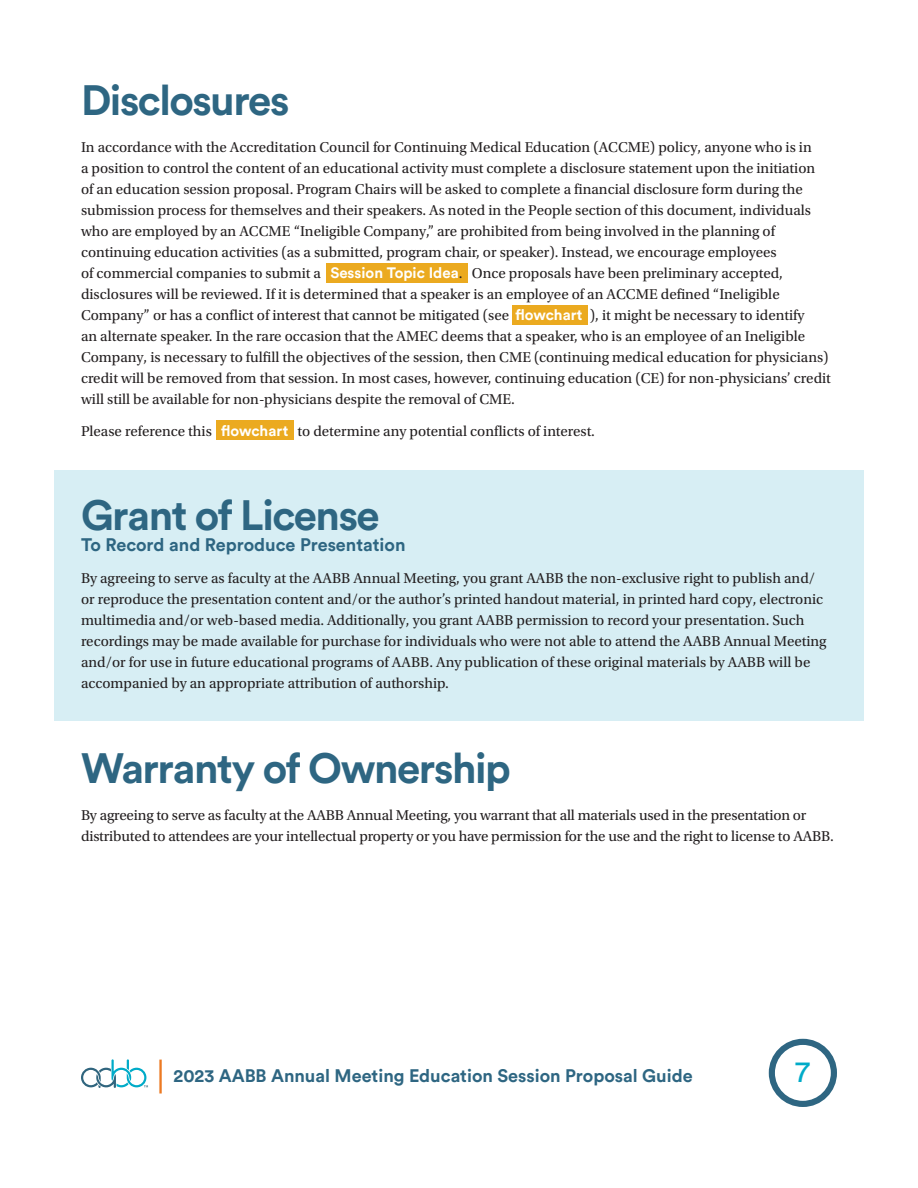
<style>
.page{position:relative;width:918px;height:1188px;background:#fff}
.page>*{position:absolute;margin:0;border:0;box-sizing:border-box;transform-origin:0 0}
.t1{font:700 42px "Circular Std";letter-spacing:-.035em;color:#2e6682}
.t2{font:30px "Circular Std";color:#00abc8}
.t3{font:700 18px "Circular Std";color:#2e6682}
.t4{font:15px/21px "Utopia Std";color:#231f20}
.s1{font-family:"Circular Std";font-weight:700;color:#fff}
.s2{font-family:"Utopia Std";font-weight:400;font-size:36px;color:#ec7a23}
</style>
<div class="page">
<div style="left:216px;top:421px;width:78px;height:19px;background:#ebaa20"></div>
<div style="left:512px;top:305px;width:76px;height:20px;background:#ebaa20"></div>
<div style="left:326px;top:264px;width:142px;height:19px;background:#ebaa20"></div>
<div style="left:54px;top:470px;width:810px;height:251px;background:#d7eef4"></div>
<svg style="left:81px;top:1059px;width:67px;height:29px"></svg>
<div style="left:769px;top:1039px;width:68px;height:68px;border:6px solid #2e6682;border-radius:50%"></div>
<h1 class="t1" style="left:81px;top:73px;width:210px">Disclosures</h1>
<p class="t4" style="left:81px;top:137px;width:751px">In accordance with the Accreditation Council for Continuing Medical Education (ACCME) policy, anyone who is in<br>a position to control the content of an educational activity must complete a disclosure statement upon the initiation of an education session proposal. Program Chairs will be asked to complete a financial disclosure form during the submission process for themselves and their speakers. As noted in the People section of this document, individuals who are employed by an ACCME “Ineligible Company,” are prohibited from being involved in the planning of continuing education activities (as a submitted, program chair, or speaker). Instead, we encourage employees<br>of commercial companies to submit a <span class="s1">Session Topic Idea</span>. Once proposals have been preliminary accepted, disclosures will be reviewed. If it is determined that a speaker is an employee of an ACCME defined “Ineligible Company” or has a conflict of interest that cannot be mitigated (see <span class="s1">flowchart</span> ), it might be necessary to identify<br>an alternate speaker. In the rare occasion that the AMEC deems that a speaker, who is an employee of an Ineligible Company, is necessary to fulfill the objectives of the session, then CME (continuing medical education for physicians) credit will be removed from that session. In most cases, however, continuing education (CE) for non-physicians’ credit will still be available for non-physicians despite the removal of CME.</p>
<p class="t4" style="left:81px;top:421px;width:516px">Please reference this <span class="s1">flowchart</span> to determine any potential conflicts of interest.</p>
<h1 class="t1" style="left:81px;top:489px;width:300px">Grant of License</h1>
<p class="t3" style="left:81px;top:534px;width:326px">To Record and Reproduce Presentation</p>
<p class="t4" style="left:81px;top:568px;width:747px">By agreeing to serve as faculty at the AABB Annual Meeting, you grant AABB the non-exclusive right to publish and/ or reproduce the presentation content and/or the author’s printed handout material, in printed hard copy, electronic multimedia and/or web-based media. Additionally, you grant AABB permission to record your presentation. Such recordings may be made available for purchase for individuals who were not able to attend the AABB Annual Meeting and/or for use in future educational programs of AABB. Any publication of these original materials by AABB will be accompanied by an appropriate attribution of authorship.</p>
<h1 class="t1" style="left:81px;top:741px;width:431px">Warranty of Ownership</h1>
<p class="t4" style="left:81px;top:805px;width:754px">By agreeing to serve as faculty at the AABB Annual Meeting, you warrant that all materials used in the presentation or distributed to attendees are your intellectual property or you have permission for the use and the right to license to AABB.</p>
<p class="t3" style="left:157px;top:1064px;width:537px"><span class="s2">|</span> 2023 AABB Annual Meeting Education Session Proposal Guide</p>
<h2 class="t2" style="left:796px;top:1053px;width:16px">7</h2>
</div>
